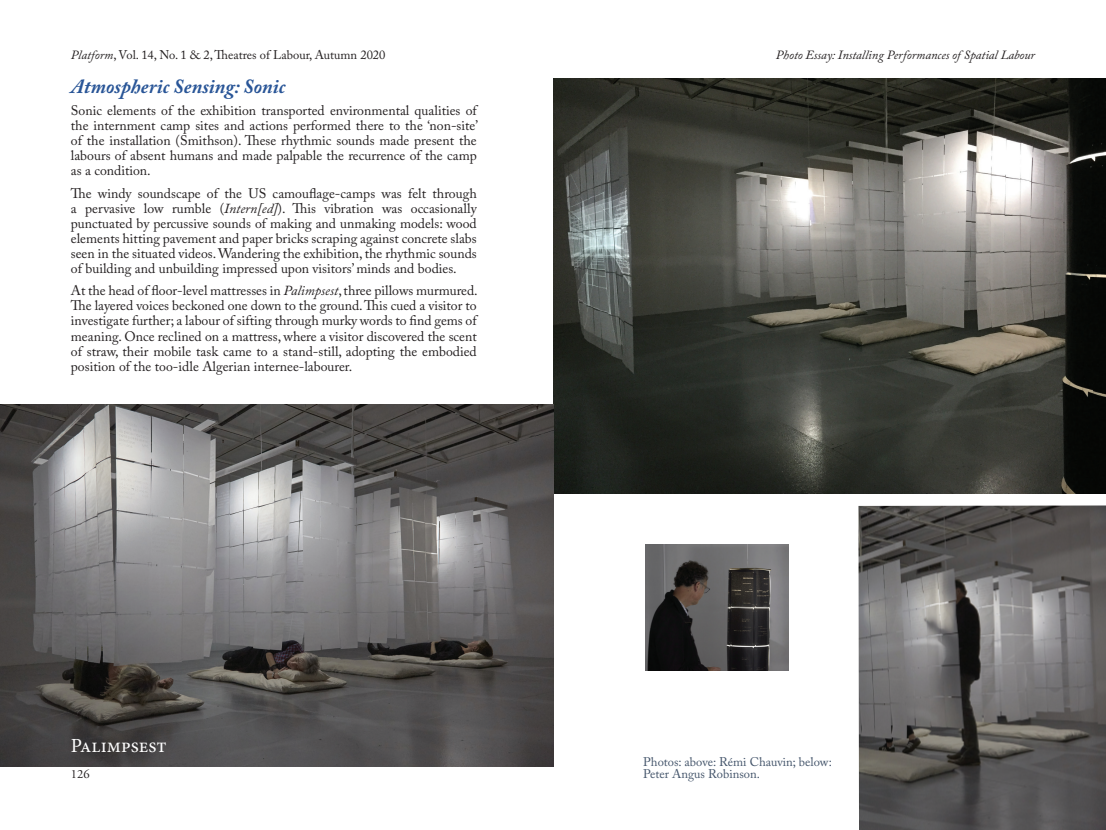
<style>
.page{position:relative;width:1106px;height:830px;background:#fff}
.page>*{position:absolute;margin:0;border:0;box-sizing:border-box;transform-origin:0 0}
.t1{font:italic 700 20px "Adobe Caslon Pro";color:#295597}
.t2{font:20px "Minion Pro";color:#fff}
.t3{font:13.75px/15px "Adobe Caslon Pro";color:#231f20;text-align:justify}
.t4{font:12.5px "Adobe Caslon Pro";color:#231f20}
.t5{font:12.5px/12.5px "Adobe Caslon Pro";color:#43546a}
.t6{font:italic 12.5px "Adobe Caslon Pro";color:#231f20}
.t7{font:12.5px "Adobe Garamond Pro";color:#231f20}
.s1{font-style:italic}
</style>
<div class="page">
<img style="left:553px;top:78px;width:553px;height:415px">
<img style="left:645px;top:544px;width:143px;height:126px">
<img style="left:858px;top:505px;width:248px;height:324px">
<img style="left:0;top:404px;width:553px;height:361px">
<p class="t4" style="left:71px;top:47px;width:316px"><span class="s1">Platform</span>, Vol. 14, No. 1 &amp; 2, Theatres of Labour, Autumn 2020</p>
<h1 class="t1" style="left:71px;top:74px;width:216px">Atmospheric Sensing: Sonic</h1>
<p class="t3" style="left:71px;top:103px;width:409px">Sonic elements of the exhibition transported environmental qualities of the internment camp sites and actions performed there to the ‘non-site’ of the installation (Smithson). These rhythmic sounds made present the labours of absent humans and made palpable the recurrence of the camp as a condition.</p>
<p class="t3" style="left:71px;top:185px;width:407px">The windy soundscape of the US camouflage-camps was felt through a pervasive low rumble (<span class="s1">Intern[ed]</span>). This vibration was occasionally punctuated by percussive sounds of making and unmaking models: wood elements hitting pavement and paper bricks scraping against concrete slabs seen in the situated videos. Wandering the exhibition, the rhythmic sounds of building and unbuilding impressed upon visitors’ minds and bodies.</p>
<p class="t3" style="left:71px;top:283px;width:408px">At the head of floor-level mattresses in <span class="s1">Palimpsest</span>, three pillows murmured.<br>The layered voices beckoned one down to the ground. This cued a visitor to investigate further; a labour of sifting through murky words to find gems of meaning. Once reclined on a mattress, where a visitor discovered the scent of straw, their mobile task came to a stand-still, adopting the embodied position of the too-idle Algerian internee-labourer.</p>
<h1 class="t2" style="left:71px;top:731px;width:97px">Palimpsest</h1>
<p class="t7" style="left:71px;top:765px;width:20px">126</p>
<p class="t6" style="left:776px;top:47px;width:261px">Photo Essay: Installing Performances of Spatial Labour</p>
<p class="t5" style="left:643px;top:754px;width:190px">Photos: above: Rémi Chauvin; below:<br>Peter Angus Robinson.</p>
</div>
